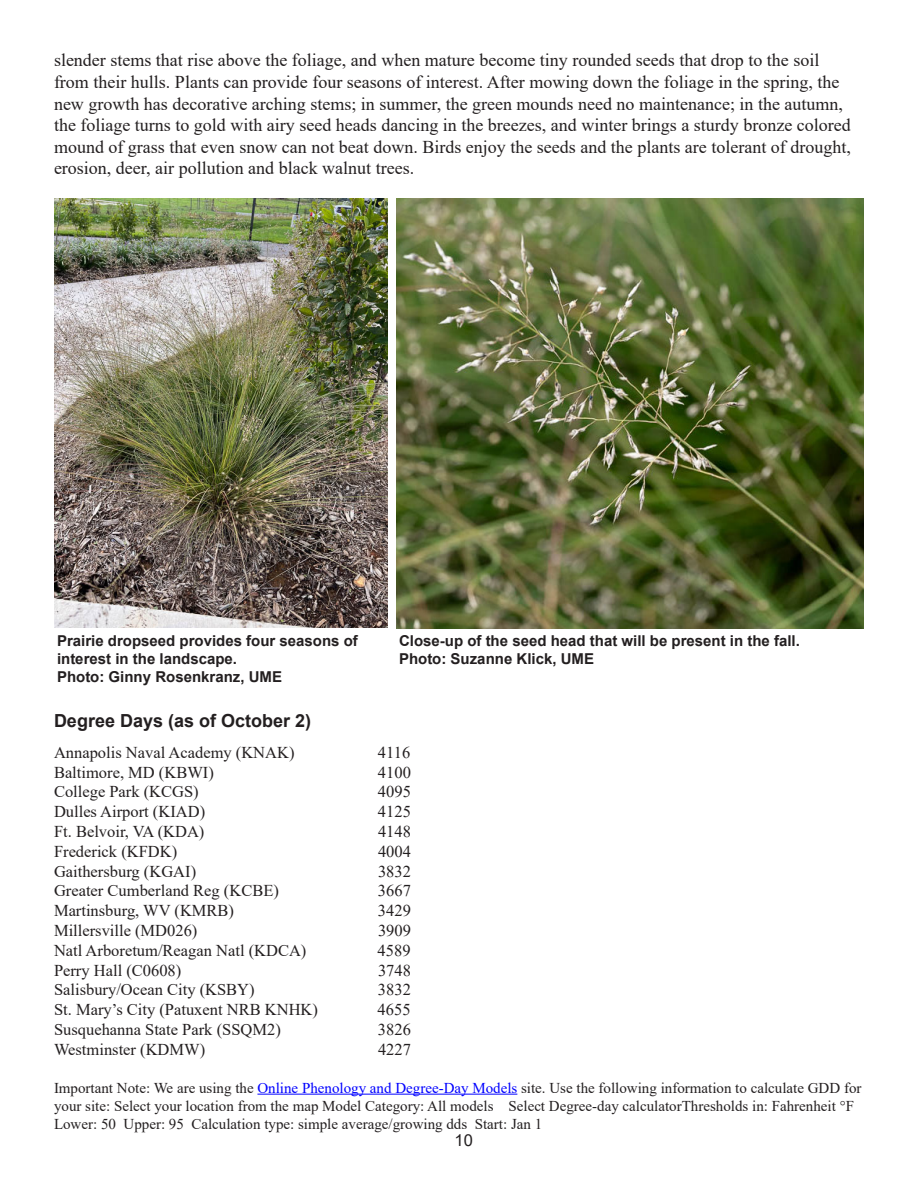
<style>
.page{position:relative;width:918px;height:1188px;background:#fff}
.page>*{position:absolute;margin:0;border:0;box-sizing:border-box;transform-origin:0 0}
.t1{font:18px/21.6px "Times New Roman";color:#231f20}
.t2{font:700 18px "Arial";color:#231f20}
.t3{font:16.5px "Times New Roman";color:#231f20}
.t4{font:16.5px "Arial";color:#231f20}
.t5{font:15px/18px "Times New Roman";color:#231f20}
.t6{font:700 15px/18px "Arial";color:#231f20}
.s1{color:#00f}
</style>
<div class="page">
<img style="left:396px;top:198px;width:468px;height:430px">
<img style="left:54px;top:198px;width:334px;height:430px">
<hr style="left:257px;top:1094px;width:260px;height:1px;background:#00f">
<p class="t1" style="left:54px;top:49px;width:798px">slender stems that rise above the foliage, and when mature become tiny rounded seeds that drop to the soil from their hulls. Plants can provide four seasons of interest. After mowing down the foliage in the spring, the new growth has decorative arching stems; in summer, the green mounds need no maintenance; in the autumn, the foliage turns to gold with airy seed heads dancing in the breezes, and winter brings a sturdy bronze colored mound of grass that even snow can not beat down. Birds enjoy the seeds and the plants are tolerant of drought, erosion, deer, air pollution and black walnut trees.</p>
<p class="t6" style="left:57px;top:632px;width:302px">Prairie dropseed provides four seasons of interest in the landscape.</p>
<p class="t6" style="left:57px;top:668px;width:227px">Photo: Ginny Rosenkranz, UME</p>
<p class="t2" style="left:54px;top:708px;width:259px">Degree Days (as of October 2)</p>
<p class="t3" style="left:54px;top:741px;width:242px">Annapolis Naval Academy (KNAK)</p>
<p class="t3" style="left:378px;top:741px;width:34px">4116</p>
<p class="t3" style="left:54px;top:760px;width:161px">Baltimore, MD (KBWI)</p>
<p class="t3" style="left:378px;top:760px;width:34px">4100</p>
<p class="t3" style="left:54px;top:780px;width:146px">College Park (KCGS)</p>
<p class="t3" style="left:378px;top:780px;width:34px">4095</p>
<p class="t3" style="left:54px;top:800px;width:153px">Dulles Airport (KIAD)</p>
<p class="t3" style="left:378px;top:800px;width:34px">4125</p>
<p class="t3" style="left:54px;top:820px;width:152px">Ft. Belvoir, VA (KDA)</p>
<p class="t3" style="left:378px;top:820px;width:34px">4148</p>
<p class="t3" style="left:54px;top:840px;width:125px">Frederick (KFDK)</p>
<p class="t3" style="left:378px;top:840px;width:34px">4004</p>
<p class="t3" style="left:54px;top:859px;width:144px">Gaithersburg (KGAI)</p>
<p class="t3" style="left:378px;top:859px;width:34px">3832</p>
<p class="t3" style="left:54px;top:879px;width:226px">Greater Cumberland Reg (KCBE)</p>
<p class="t3" style="left:378px;top:879px;width:34px">3667</p>
<p class="t3" style="left:54px;top:899px;width:182px">Martinsburg, WV (KMRB)</p>
<p class="t3" style="left:378px;top:899px;width:34px">3429</p>
<p class="t3" style="left:54px;top:919px;width:145px">Millersville (MD026)</p>
<p class="t3" style="left:378px;top:919px;width:34px">3909</p>
<p class="t3" style="left:54px;top:939px;width:254px">Natl Arboretum/Reagan Natl (KDCA)</p>
<p class="t3" style="left:378px;top:939px;width:34px">4589</p>
<p class="t3" style="left:54px;top:958px;width:129px">Perry Hall (C0608)</p>
<p class="t3" style="left:378px;top:958px;width:34px">3748</p>
<p class="t3" style="left:54px;top:978px;width:202px">Salisbury/Ocean City (KSBY)</p>
<p class="t3" style="left:378px;top:978px;width:34px">3832</p>
<p class="t3" style="left:54px;top:998px;width:265px">St. Mary’s City (Patuxent NRB KNHK)</p>
<p class="t3" style="left:378px;top:998px;width:34px">4655</p>
<p class="t3" style="left:54px;top:1018px;width:228px">Susquehanna State Park (SSQM2)</p>
<p class="t3" style="left:378px;top:1018px;width:34px">3826</p>
<p class="t3" style="left:54px;top:1038px;width:153px">Westminster (KDMW)</p>
<p class="t3" style="left:378px;top:1038px;width:34px">4227</p>
<p class="t5" style="left:54px;top:1078px;width:809px">Important Note: We are using the <span class="s1">Online Phenology and Degree-Day Models</span> site. Use the following information to calculate GDD for your site: Select your location from the map Model Category: All models Select Degree-day calculatorThresholds in: Fahrenheit °F<br>Lower: 50 Upper: 95 Calculation type: simple average/growing dds Start: Jan 1</p>
<p class="t6" style="left:399px;top:632px;width:402px">Close-up of the seed head that will be present in the fall.</p>
<p class="t6" style="left:399px;top:650px;width:197px">Photo: Suzanne Klick, UME</p>
<p class="t4" style="left:455px;top:1129px;width:20px">10</p>
</div>
